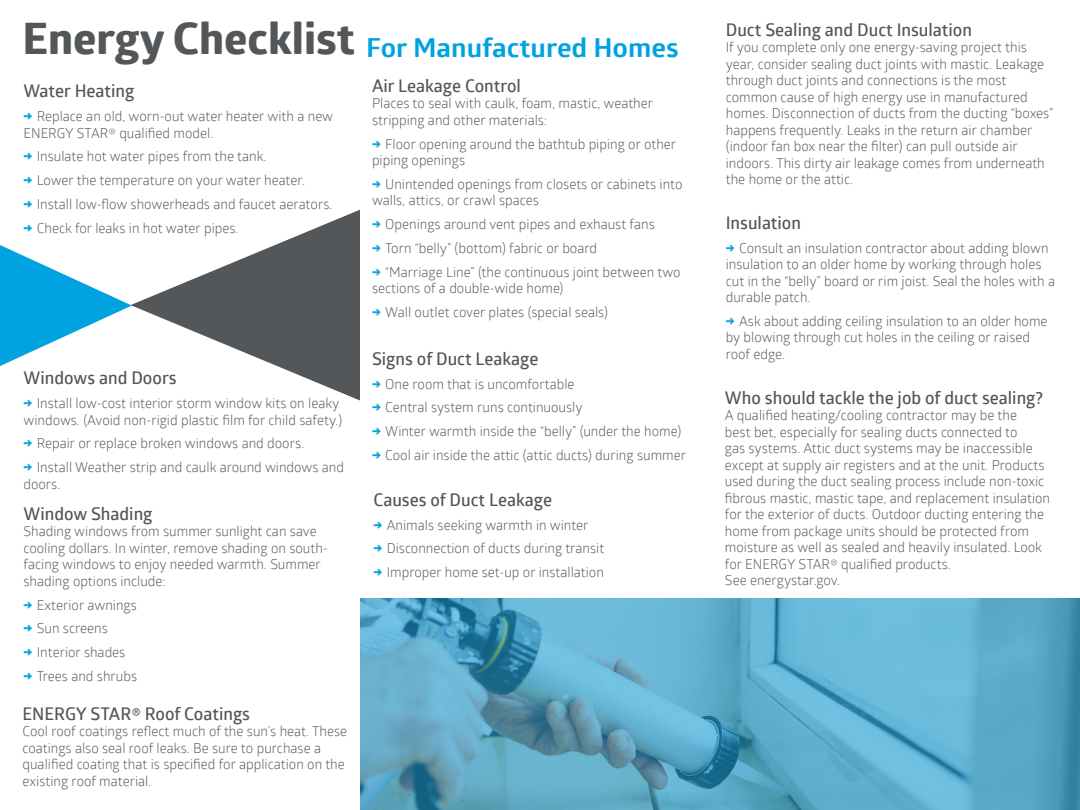
<style>
.page{position:relative;width:1080px;height:810px;background:#fff}
.page>*{position:absolute;margin:0;border:0;box-sizing:border-box;transform-origin:0 0}
.t1{font:700 42.5px "Globerx";color:#545759;scale:1.08 1}
.t2{font:700 26.25px "Glober";color:#00a2df;scale:1.08 1}
.t3{font:600 17.5px "Glober";color:#545759}
.t4{font:13.75px/16.5px "Glober";color:#545759}
.s1{font-weight:900;color:#00a2df}
.s2{font-weight:900;color:#0ca0dc}
</style>
<div class="page">
<svg style="left:360px;top:598px;width:720px;height:212px;background:#5da9c7"></svg>
<svg style="left:0;top:245px;width:131px;height:121px"></svg>
<svg style="left:131px;top:210px;width:229px;height:190px"></svg>
<p class="t1" style="left:22px;top:8px;width:309px">Energy Checklist</p>
<p class="t3" style="left:23px;top:79px;width:112px">Water Heating</p>
<p class="t4" style="left:23px;top:107px;width:311px"><span class="s1">→</span> Replace an old, worn-out water heater with a new<br>ENERGY STAR® qualified model.</p>
<p class="t4" style="left:23px;top:148px;width:245px"><span class="s1">→</span> Insulate hot water pipes from the tank.</p>
<p class="t4" style="left:23px;top:171px;width:283px"><span class="s1">→</span> Lower the temperature on your water heater.</p>
<p class="t4" style="left:23px;top:195px;width:310px"><span class="s1">→</span> Install low-flow showerheads and faucet aerators.</p>
<p class="t4" style="left:23px;top:219px;width:217px"><span class="s1">→</span> Check for leaks in hot water pipes.</p>
<p class="t3" style="left:23px;top:366px;width:155px">Windows and Doors</p>
<p class="t4" style="left:23px;top:394px;width:320px"><span class="s2">→</span> Install low-cost interior storm window kits on leaky windows. (Avoid non-rigid plastic film for child safety.)</p>
<p class="t4" style="left:23px;top:435px;width:282px"><span class="s2">→</span> Repair or replace broken windows and doors.</p>
<p class="t4" style="left:23px;top:458px;width:322px"><span class="s2">→</span> Install Weather strip and caulk around windows and doors.</p>
<p class="t3" style="left:23px;top:501px;width:131px">Window Shading</p>
<p class="t4" style="left:23px;top:523px;width:306px">Shading windows from summer sunlight can save cooling dollars. In winter, remove shading on south&shy;facing windows to enjoy needed warmth. Summer shading options include:</p>
<p class="t4" style="left:23px;top:596px;width:115px"><span class="s1">→</span> Exterior awnings</p>
<p class="t4" style="left:23px;top:620px;width:86px"><span class="s1">→</span> Sun screens</p>
<p class="t4" style="left:23px;top:643px;width:103px"><span class="s1">→</span> Interior shades</p>
<p class="t4" style="left:23px;top:667px;width:115px"><span class="s1">→</span> Trees and shrubs</p>
<p class="t3" style="left:22px;top:701px;width:229px">ENERGY STAR® Roof Coatings</p>
<p class="t4" style="left:22px;top:722px;width:326px">Cool roof coatings reflect much of the sun’s heat. These coatings also seal roof leaks. Be sure to purchase a qualified coating that is specified for application on the existing roof material.</p>
<p class="t2" style="left:366px;top:29px;width:291px">For Manufactured Homes</p>
<p class="t3" style="left:372px;top:73px;width:151px">Air Leakage Control</p>
<p class="t4" style="left:372px;top:95px;width:283px">Places to seal with caulk, foam, mastic, weather stripping and other materials:</p>
<p class="t4" style="left:372px;top:135px;width:306px"><span class="s2">→</span> Floor opening around the bathtub piping or other piping openings</p>
<p class="t4" style="left:372px;top:175px;width:312px"><span class="s2">→</span> Unintended openings from closets or cabinets into walls, attics, or crawl spaces</p>
<p class="t4" style="left:372px;top:215px;width:284px"><span class="s2">→</span> Openings around vent pipes and exhaust fans</p>
<p class="t4" style="left:372px;top:239px;width:227px"><span class="s2">→</span> Torn “belly” (bottom) fabric or board</p>
<p class="t4" style="left:372px;top:263px;width:310px"><span class="s2">→</span> “Marriage Line” (the continuous joint between two sections of a double-wide home)</p>
<p class="t4" style="left:372px;top:303px;width:237px"><span class="s2">→</span> Wall outlet cover plates (special seals)</p>
<p class="t3" style="left:372px;top:346px;width:168px">Signs of Duct Leakage</p>
<p class="t4" style="left:372px;top:375px;width:204px"><span class="s1">→</span> One room that is uncomfortable</p>
<p class="t4" style="left:372px;top:399px;width:212px"><span class="s1">→</span> Central system runs continuously</p>
<p class="t4" style="left:372px;top:422px;width:311px"><span class="s1">→</span> Winter warmth inside the “belly” (under the home)</p>
<p class="t4" style="left:372px;top:446px;width:316px"><span class="s1">→</span> Cool air inside the attic (attic ducts) during summer</p>
<p class="t3" style="left:373px;top:488px;width:180px">Causes of Duct Leakage</p>
<p class="t4" style="left:373px;top:516px;width:217px"><span class="s1">→</span> Animals seeking warmth in winter</p>
<p class="t4" style="left:373px;top:540px;width:232px"><span class="s1">→</span> Disconnection of ducts during transit</p>
<p class="t4" style="left:373px;top:563px;width:232px"><span class="s1">→</span> Improper home set-up or installation</p>
<p class="t3" style="left:726px;top:17px;width:248px">Duct Sealing and Duct Insulation</p>
<p class="t4" style="left:726px;top:38px;width:329px">If you complete only one energy-saving project this year, consider sealing duct joints with mastic. Leakage through duct joints and connections is the most common cause of high energy use in manufactured homes. Disconnection of ducts from the ducting “boxes” happens frequently. Leaks in the return air chamber (indoor fan box near the filter) can pull outside air indoors. This dirty air leakage comes from underneath the home or the attic.</p>
<p class="t3" style="left:726px;top:210px;width:77px">Insulation</p>
<p class="t4" style="left:726px;top:239px;width:331px"><span class="s2">→</span> Consult an insulation contractor about adding blown insulation to an older home by working through holes cut in the “belly” board or rim joist. Seal the holes with a durable patch.</p>
<p class="t4" style="left:726px;top:312px;width:323px"><span class="s2">→</span> Ask about adding ceiling insulation to an older home by blowing through cut holes in the ceiling or raised roof edge.</p>
<p class="t3" style="left:725px;top:386px;width:320px">Who should tackle the job of duct sealing?</p>
<p class="t4" style="left:725px;top:407px;width:327px">A qualified heating/cooling contractor may be the<br>best bet, especially for sealing ducts connected to<br>gas systems. Attic duct systems may be inaccessible except at supply air registers and at the unit. Products used during the duct sealing process include non-toxic fibrous mastic, mastic tape, and replacement insulation for the exterior of ducts. Outdoor ducting entering the home from package units should be protected from moisture as well as sealed and heavily insulated. Look for ENERGY STAR® qualified products.</p>
<p class="t4" style="left:725px;top:572px;width:117px">See energystar.gov.</p>
</div>
